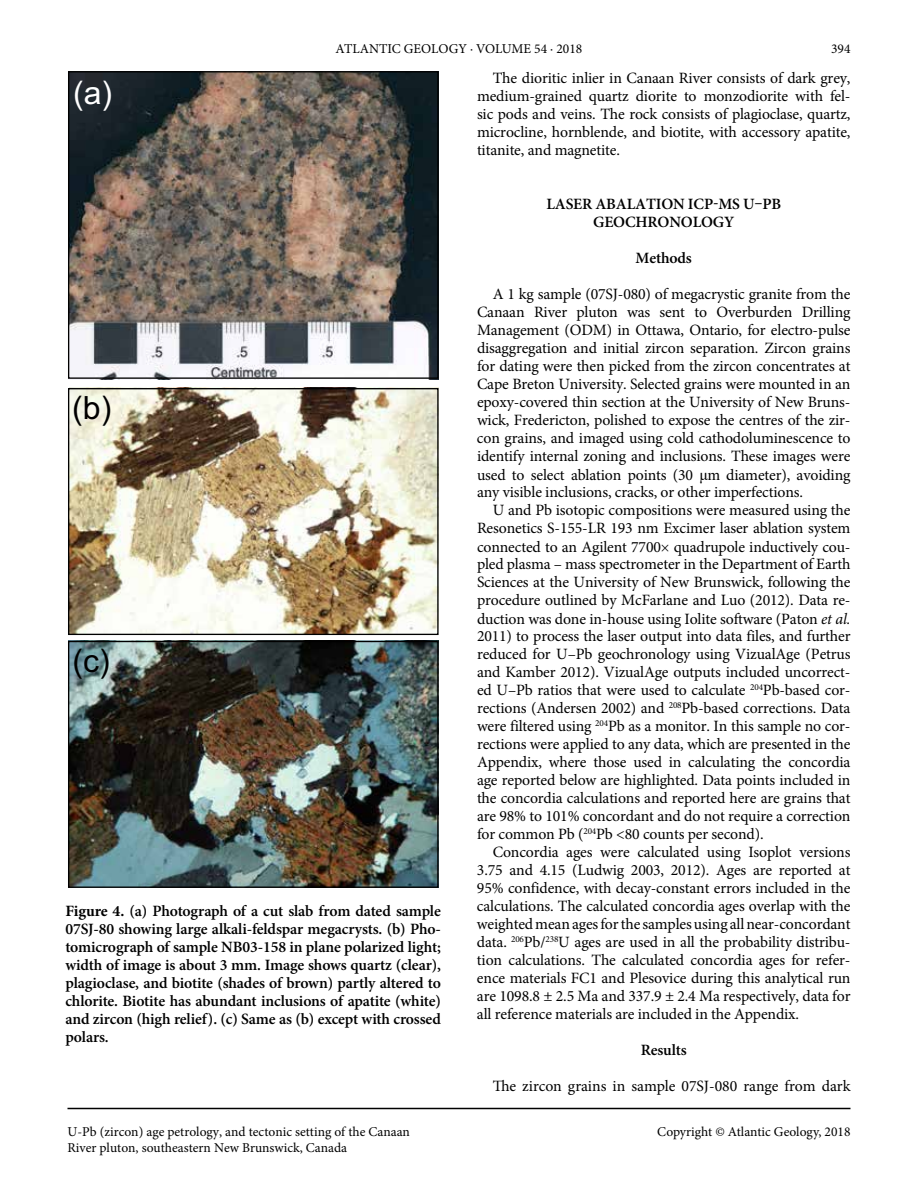
<style>
.page{position:relative;width:918px;height:1188px;background:#fff}
.page>*{position:absolute;margin:0;border:0;box-sizing:border-box;transform-origin:0 0}
.t1{font:32.1px "Arial";color:#000}
.t2{font:32.1px "Arial";color:#fff}
.t3{font:15.75px/18px "Minion Pro";letter-spacing:-.01em;color:#000;text-align:justify}
.t4{font:600 15.75px/18px "Minion Pro";letter-spacing:-.01em;color:#000;text-align:center}
.t5{font:13.5px "Minion Pro";color:#000}
.s1{font-family:"Times New Roman"}
.s2{font-style:italic}
.s3{font-weight:700}
</style>
<div class="page">
<hr style="left:68px;top:1108px;width:782px;height:1px;background:#000">
<img style="left:69px;top:387px;width:369px;height:246px">
<img style="left:70px;top:643px;width:367px;height:243px">
<img style="left:70px;top:73px;width:367px;height:304px">
<div style="left:68px;top:641px;width:371px;height:247px;border:1px solid #000"></div>
<div style="left:68px;top:388px;width:371px;height:247px;border:1px solid #000"></div>
<div style="left:68px;top:71px;width:371px;height:308px;border:1px solid #000"></div>
<p class="t5" style="left:336px;top:40px;width:248px">ATLANTIC GEOLOGY · VOLUME 54 · 2018</p>
<p class="t5" style="left:831px;top:40px;width:21px">394</p>
<p class="t3" style="left:477px;top:69px;width:375px;text-indent:16px">The dioritic inlier in Canaan River consists of dark grey, medium-grained quartz diorite to monzodiorite with fel&shy;sic pods and veins. The rock consists of plagioclase, quartz, microcline, hornblende, and biotite, with accessory apatite, titanite, and magnetite.</p>
<p class="t4" style="left:546px;top:195px;width:236px">LASER ABALATION ICP-MS U–PB<br>GEOCHRONOLOGY</p>
<p class="t4" style="left:636px;top:249px;width:58px">Methods</p>
<p class="t3" style="left:477px;top:285px;width:375px;text-indent:16px">A 1 kg sample (07SJ-080) of megacrystic granite from the Canaan River pluton was sent to Overburden Drilling Management (ODM) in Ottawa, Ontario, for electro-pulse disaggregation and initial zircon separation. Zircon grains for dating were then picked from the zircon concentrates at Cape Breton University. Selected grains were mounted in an epoxy-covered thin section at the University of New Bruns&shy;wick, Fredericton, polished to expose the centres of the zir&shy;con grains, and imaged using cold cathodoluminescence to identify internal zoning and inclusions. These images were used to select ablation points (30 <span class="s1">μm</span> diameter), avoiding</p>
<p class="t3" style="left:477px;top:484px;width:328px">any visible inclusions, cracks, or other imperfections.</p>
<p class="t3" style="left:493px;top:502px;width:359px">U and Pb isotopic compositions were measured using the</p>
<p class="t3" style="left:477px;top:520px;width:375px">Resonetics S-155-LR 193 nm Excimer laser ablation system</p>
<p class="t3" style="left:477px;top:538px;width:375px">connected to an Agilent 7700 quadrupole inductively cou-</p>
<p class="t3" style="left:477px;top:556px;width:375px">pled plasma – mass spectrometer in the Department of Earth Sciences at the University of New Brunswick, following the procedure outlined by McFarlane and Luo (2012). Data re&shy;duction was done in-house using Iolite software (Paton <span class="s2">et al.<br></span>2011) to process the laser output into data files, and further reduced for U–Pb geochronology using VizualAge (Petrus and Kamber 2012). VizualAge outputs included uncorrect&shy;ed U–Pb ratios that were used to calculate <sup>204</sup>Pb-based cor&shy;rections (Andersen 2002) and <sup>208</sup>Pb-based corrections. Data were filtered using <sup>204</sup>Pb as a monitor. In this sample no cor&shy;rections were applied to any data, which are presented in the Appendix, where those used in calculating the concordia age reported below are highlighted. Data points included in the concordia calculations and reported here are grains that are 98% to 101% concordant and do not require a correction for common Pb (<sup>204</sup>Pb &lt;80 counts per second).</p>
<p class="t3" style="left:477px;top:843px;width:375px;text-indent:16px">Concordia ages were calculated using Isoplot versions 3.75 and 4.15 (Ludwig 2003, 2012). Ages are reported at 95% confidence, with decay-constant errors included in the calculations. The calculated concordia ages overlap with the weighted mean ages for the samples using all near-concordant data. <sup>206</sup>Pb/<sup>238</sup>U ages are used in all the probability distribu&shy;tion calculations. The calculated concordia ages for refer&shy;ence materials FC1 and Plesovice during this analytical run are 1098.8 ± 2.5 Ma and 337.9 ± 2.4 Ma respectively, data for all reference materials are included in the Appendix.</p>
<p class="t4" style="left:641px;top:1041px;width:47px">Results</p>
<p class="t3" style="left:493px;top:1078px;width:359px">The zircon grains in sample 07SJ-080 range from dark</p>
<h1 class="t2" style="left:73px;top:72px;width:41px">(a)</h1>
<h1 class="t1" style="left:72px;top:387px;width:41px">(b)</h1>
<h1 class="t1" style="left:73px;top:639px;width:39px">(c)</h1>
<p class="t4" style="left:65px;top:902px;width:377px;text-align:justify"><span class="s3">Figure 4.</span> (a) Photograph of a cut slab from dated sample 07SJ-80 showing large alkali-feldspar megacrysts. (b) Pho&shy;tomicrograph of sample NB03-158 in plane polarized light; width of image is about 3 mm. Image shows quartz (clear), plagioclase, and biotite (shades of brown) partly altered to chlorite. Biotite has abundant inclusions of apatite (white) and zircon (high relief). (c) Same as (b) except with crossed polars.</p>
<p class="t5" style="left:68px;top:1123px;width:344px">U-Pb (zircon) age petrology, and tectonic setting of the Canaan</p>
<p class="t5" style="left:657px;top:1123px;width:195px">Copyright © Atlantic Geology, 2018</p>
<p class="t5" style="left:68px;top:1139px;width:281px">River pluton, southeastern New Brunswick, Canada</p>
</div>
